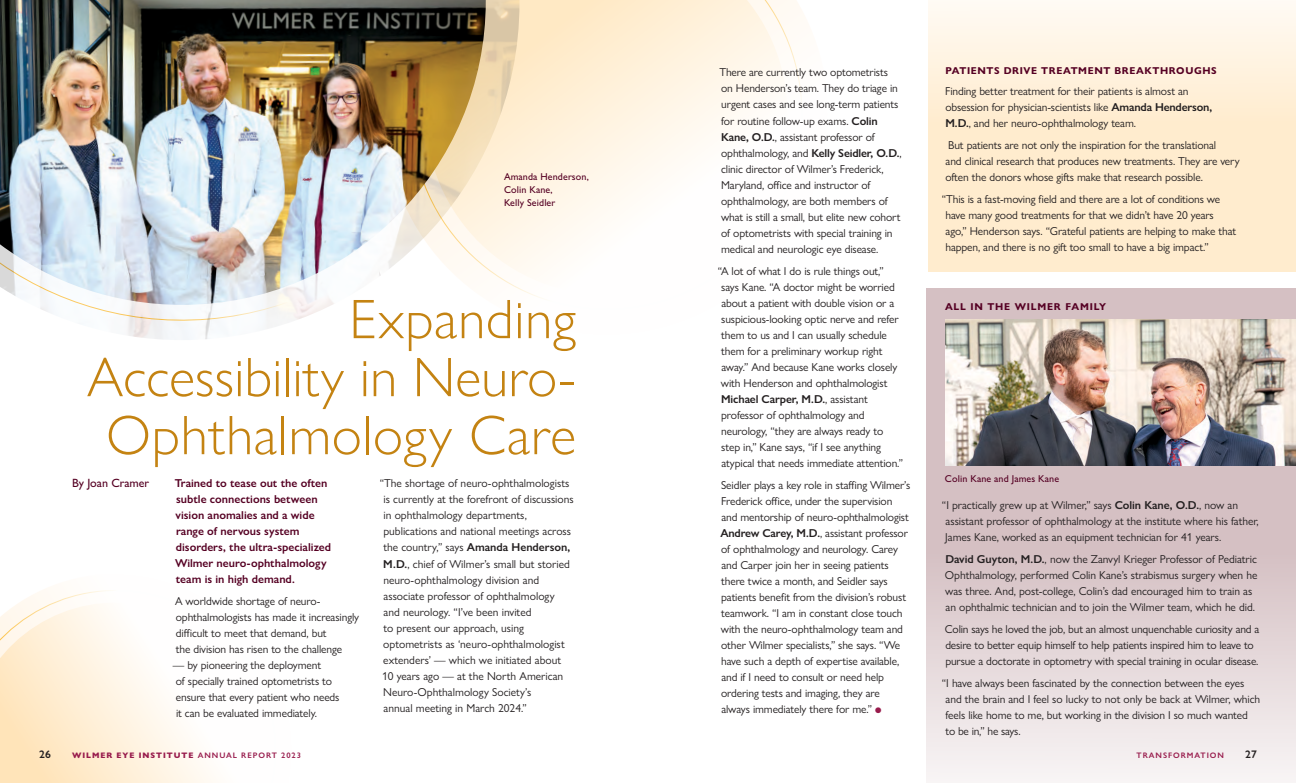
<style>
.page{position:relative;width:1296px;height:783px;background:#fff}
.page>*{position:absolute;margin:0;border:0;box-sizing:border-box;transform-origin:0 0}
.t1{font:300 56px/58px "Gill Sans Nova";letter-spacing:.01em;color:#c48312;text-align:right}
.t2{font:500 12px "Gill Sans Nova";color:#550023}
.bodycopy{font:11.5px/16px "Gill Sans Nova";letter-spacing:-.01em;color:#231f20}
.bodycopy-2{font:600 11.5px/16px "Gill Sans Nova";color:#550023}
.t3{font:600 11px "Gill Sans Nova";color:#231f20}
.t4{font:500 10px/13px "Gill Sans Nova";letter-spacing:.01em;color:#550023}
.t5{font:700 10px "Gill Sans Nova";letter-spacing:.06em;color:#550023}
.t6{font:700 10px "Gill Sans Nova";letter-spacing:.08em;color:#550023}
.t7{font:800 8px "Gill Sans Nova";letter-spacing:.12em;color:#981b4c}
.t8{font:600 8px "Gill Sans Nova";letter-spacing:.12em;color:#981b4c}
.s1{font-weight:600}
.s2{color:#981b4c}
</style>
<div class="page">
<svg style="left:0;top:589px;width:213px;height:194px"></svg>
<div style="left:926px;top:288px;width:370px;height:495px;background:linear-gradient(to bottom,#ccb3b6,#eee6e7)"></div>
<div style="left:928px;top:0;width:368px;height:272px;background:linear-gradient(to bottom,#fff6e9,#ffe8c5)"></div>
<img style="left:945px;top:320px;width:351px;height:146px">
<svg style="left:520px;top:0;width:282px;height:299px"></svg>
<img style="left:128px;top:0;width:392px;height:340px">
<svg style="left:40px;top:0;width:475px;height:334px"></svg>
<img style="left:0;top:0;width:486px;height:305px">
<p class="t4" style="left:504px;top:170px;width:86px">Amanda Henderson,<br>Colin Kane,<br>Kelly Seidler</p>
<p class="t1" style="left:87px;top:290px;width:490px">Expanding<br>Accessibility in Neuro-<br>Ophthalmology Care</p>
<p class="t2" style="left:72px;top:476px;width:79px">By Joan Cramer</p>
<p class="bodycopy-2" style="left:175px;top:475px;width:158px">Trained to tease out the often subtle connections between vision anomalies and a wide range of nervous system disorders, the ultra-specialized<br>Wilmer neuro-ophthalmology team is in high demand.</p>
<p class="bodycopy" style="left:175px;top:593px;width:186px">A worldwide shortage of neuro&shy;ophthalmologists has made it increasingly difficult to meet that demand, but<br>the division has risen to the challenge</p>
<p class="bodycopy" style="left:173px;top:657px;width:168px">— by pioneering the deployment<br>of specially trained optometrists to ensure that every patient who needs it can be evaluated immediately.</p>
<p class="bodycopy" style="left:380px;top:475px;width:195px">“The shortage of neuro-ophthalmologists is currently at the forefront of discussions in ophthalmology departments, publications and national meetings across the country,” says <span class="s1">Amanda Henderson, M.D.</span>, chief of Wilmer’s small but storied neuro-ophthalmology division and associate professor of ophthalmology<br>and neurology. “I’ve been invited<br>to present our approach, using optometrists as ‘neuro-ophthalmologist extenders’ — which we initiated about<br>10 years ago — at the North American Neuro-Ophthalmology Society’s<br>annual meeting in March 2024.”</p>
<p class="bodycopy" style="left:720px;top:64px;width:184px">There are currently two optometrists on Henderson’s team. They do triage in urgent cases and see long-term patients for routine follow-up exams. <span class="s1">Colin Kane, O.D.</span>, assistant professor of ophthalmology, and <span class="s1">Kelly Seidler, O.D.</span>, clinic director of Wilmer’s Frederick, Maryland, office and instructor of ophthalmology, are both members of what is still a small, but elite new cohort of optometrists with special training in medical and neurologic eye disease.</p>
<p class="bodycopy" style="left:718px;top:263px;width:187px">“A lot of what I do is rule things out,” says Kane. “A doctor might be worried about a patient with double vision or a suspicious-looking optic nerve and refer them to us and I can usually schedule them for a preliminary workup right away.” And because Kane works closely with Henderson and ophthalmologist <span class="s1">Michael Carper, M.D.</span>, assistant professor of ophthalmology and neurology, “they are always ready to<br>step in,” Kane says, “if I see anything atypical that needs immediate attention.”</p>
<p class="bodycopy" style="left:720px;top:477px;width:191px">Seidler plays a key role in staffing Wilmer’s Frederick office, under the supervision and mentorship of neuro-ophthalmologist <span class="s1">Andrew Carey, M.D.</span>, assistant professor of ophthalmology and neurology. Carey and Carper join her in seeing patients there twice a month, and Seidler says patients benefit from the division’s robust teamwork. “I am in constant close touch with the neuro-ophthalmology team and other Wilmer specialists,” she says. “We have such a depth of expertise available, and if I need to consult or need help ordering tests and imaging, they are always immediately there for me.” <span class="s2">●</span></p>
<p class="t5" style="left:945px;top:64px;width:273px">PATIENTS DRIVE TREATMENT BREAKTHROUGHS</p>
<p class="bodycopy" style="left:945px;top:82px;width:269px">Finding better treatment for their patients is almost an obsession for physician-scientists like <span class="s1">Amanda Henderson,<br>M.D.</span>, and her neuro-ophthalmology team.</p>
<p class="bodycopy" style="left:945px;top:137px;width:296px">But patients are not only the inspiration for the translational<br>and clinical research that produces new treatments. They are very often the donors whose gifts make that research possible.</p>
<p class="bodycopy" style="left:945px;top:191px;width:292px;text-indent:-4px">“This is a fast-moving field and there are a lot of conditions we have many good treatments for that we didn’t have 20 years ago,” Henderson says. “Grateful patients are helping to make that happen, and there is no gift too small to have a big impact.”</p>
<p class="t6" style="left:945px;top:300px;width:163px">ALL IN THE WILMER FAMILY</p>
<p class="t4" style="left:945px;top:472px;width:116px">Colin Kane and James Kane</p>
<p class="bodycopy" style="left:942px;top:497px;width:318px">“I practically grew up at Wilmer,” says <span class="s1">Colin Kane, O.D.</span>, now an assistant professor of ophthalmology at the institute where his father,<br>James Kane, worked as an equipment technician for 41 years.</p>
<p class="bodycopy" style="left:945px;top:551px;width:314px"><span class="s1">David Guyton, M.D.</span>, now the Zanvyl Krieger Professor of Pediatric Ophthalmology, performed Colin Kane’s strabismus surgery when he was three. And, post-college, Colin’s dad encouraged him to train as an ophthalmic technician and to join the Wilmer team, which he did.</p>
<p class="bodycopy" style="left:945px;top:621px;width:316px">Colin says he loved the job, but an almost unquenchable curiosity and a desire to better equip himself to help patients inspired him to leave to pursue a doctorate in optometry with special training in ocular disease.</p>
<p class="bodycopy" style="left:945px;top:675px;width:316px;text-indent:-4px">“I have always been fascinated by the connection between the eyes and the brain and I feel so lucky to not only be back at Wilmer, which feels like home to me, but working in the division I so much wanted to be in,” he says.</p>
<p class="t3" style="left:39px;top:748px;width:13px">26</p>
<p class="t7" style="left:72px;top:751px;width:231px">WILMER EYE INSTITUTE <span class="s1">ANNUAL REPORT 2023</span></p>
<p class="t8" style="left:1137px;top:751px;width:89px">TRANSFORMATION</p>
<p class="t3" style="left:1245px;top:748px;width:13px">27</p>
</div>
